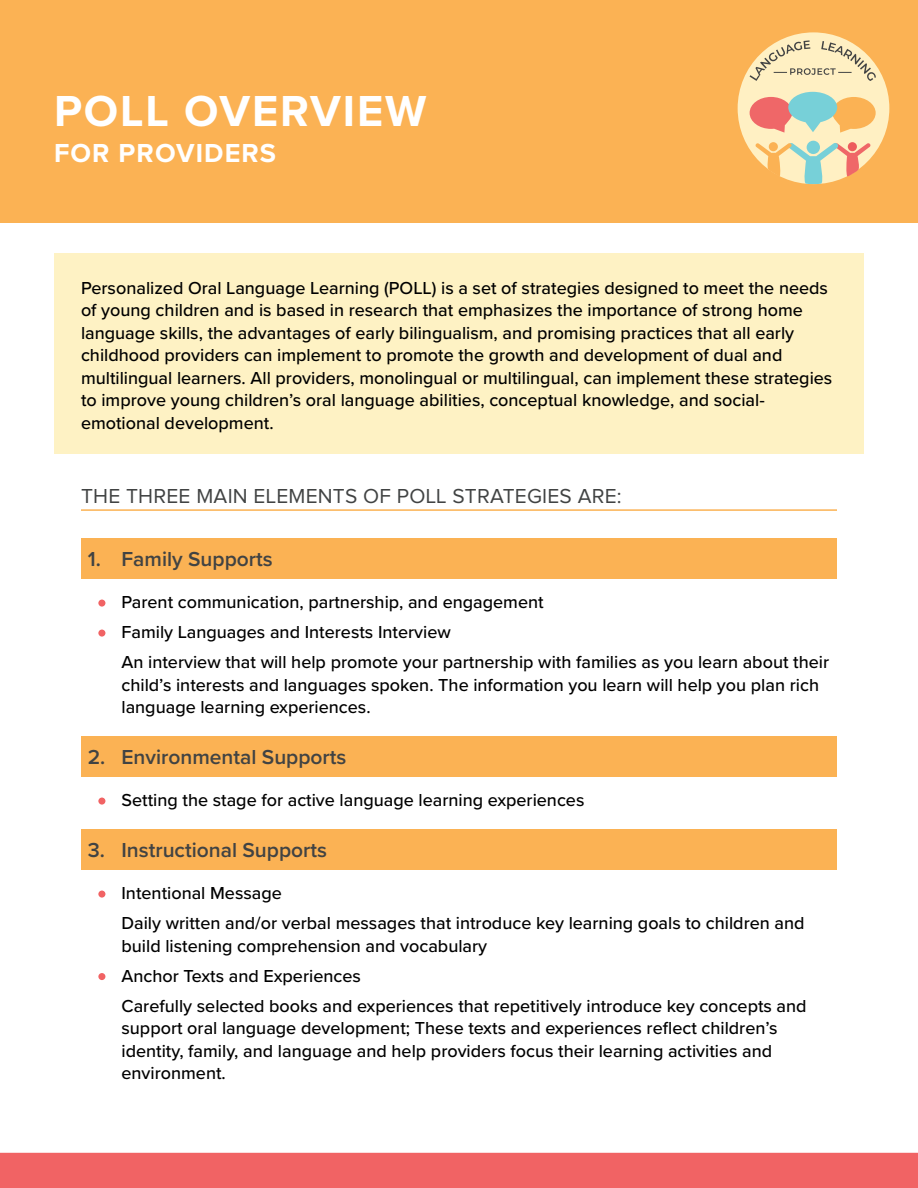
<style>
.page{position:relative;width:918px;height:1188px;background:#fff}
.page>*{position:absolute;margin:0;border:0;box-sizing:border-box;transform-origin:0 0}
.t1{font:64.5px "Proxima Nova";color:#f16364}
.Heading_1{font:700 45px "Proxima Nova";letter-spacing:.04em;color:#fff}
.Subhead{font:700 27px "Proxima Nova";letter-spacing:.04em;color:#fff}
.t2{font:600 21px "Proxima Nova";color:#414343}
.Heading_2{font:21px "Proxima Nova";letter-spacing:.01em;color:#414343}
.Intro_Outro_style{font:500 18px/22.5px "Proxima Nova";color:#000}
.Note{font:500 18px/22.5px "Proxima Nova";color:#000}
</style>
<div class="page">
<div style="left:0;top:0;width:918px;height:222px;background:#fbb254"></div>
<div style="left:0;top:1152px;width:918px;height:36px;background:#f16364"></div>
<div style="left:738px;top:32px;width:151px;height:152px;background:#fff0c3;border-radius:50%"></div>
<svg style="left:756px;top:141px;width:114px;height:43px"></svg>
<svg style="left:750px;top:92px;width:126px;height:41px"></svg>
<svg style="left:750px;top:40px;width:126px;height:41px"></svg>
<div style="left:54px;top:253px;width:810px;height:201px;background:#fef2c4"></div>
<hr style="left:81px;top:509px;width:756px;height:2px;background:#fbb254">
<div style="left:81px;top:538px;width:756px;height:41px;background:#fbb254"></div>
<div style="left:81px;top:736px;width:756px;height:41px;background:#fbb254"></div>
<div style="left:81px;top:830px;width:756px;height:40px;background:#fbb254"></div>
<p class="Heading_1" style="left:54px;top:77px;width:374px">POLL OVERVIEW</p>
<p class="Subhead" style="left:54px;top:133px;width:224px">FOR PROVIDERS</p>
<p class="Intro_Outro_style" style="left:81px;top:276px;width:753px">Personalized Oral Language Learning (POLL) is a set of strategies designed to meet the needs of young children and is based in research that emphasizes the importance of strong home language skills, the advantages of early bilingualism, and promising practices that all early childhood providers can implement to promote the growth and development of dual and multilingual learners. All providers, monolingual or multilingual, can implement these strategies to improve young children’s oral language abilities, conceptual knowledge, and social&shy;emotional development.</p>
<p class="Heading_2" style="left:81px;top:486px;width:542px">THE THREE MAIN ELEMENTS OF POLL STRATEGIES ARE:</p>
<p class="t2" style="left:88px;top:543px;width:187px">1. Family Supports</p>
<p class="t1" style="left:94px;top:568px;width:16px">·</p>
<p class="Intro_Outro_style" style="left:122px;top:590px;width:424px">Parent communication, partnership, and engagement</p>
<p class="t1" style="left:94px;top:598px;width:16px">·</p>
<p class="Intro_Outro_style" style="left:122px;top:620px;width:331px">Family Languages and Interests Interview</p>
<p class="Note" style="left:122px;top:650px;width:709px">An interview that will help promote your partnership with families as you learn about their child’s interests and languages spoken. The information you learn will help you plan rich language learning experiences.</p>
<p class="t2" style="left:88px;top:741px;width:260px">2. Environmental Supports</p>
<p class="t1" style="left:94px;top:766px;width:16px">·</p>
<p class="Intro_Outro_style" style="left:122px;top:788px;width:464px">Setting the stage for active language learning experiences</p>
<p class="t2" style="left:88px;top:834px;width:241px">3. Instructional Supports</p>
<p class="t1" style="left:94px;top:859px;width:16px">·</p>
<p class="Intro_Outro_style" style="left:122px;top:881px;width:162px">Intentional Message</p>
<p class="Note" style="left:122px;top:911px;width:685px">Daily written and/or verbal messages that introduce key learning goals to children and build listening comprehension and vocabulary</p>
<p class="t1" style="left:94px;top:941px;width:16px">·</p>
<p class="Intro_Outro_style" style="left:122px;top:964px;width:241px">Anchor Texts and Experiences</p>
<p class="Note" style="left:122px;top:994px;width:687px">Carefully selected books and experiences that repetitively introduce key concepts and support oral language development; These texts and experiences reflect children’s identity, family, and language and help providers focus their learning activities and environment.</p>
</div>
